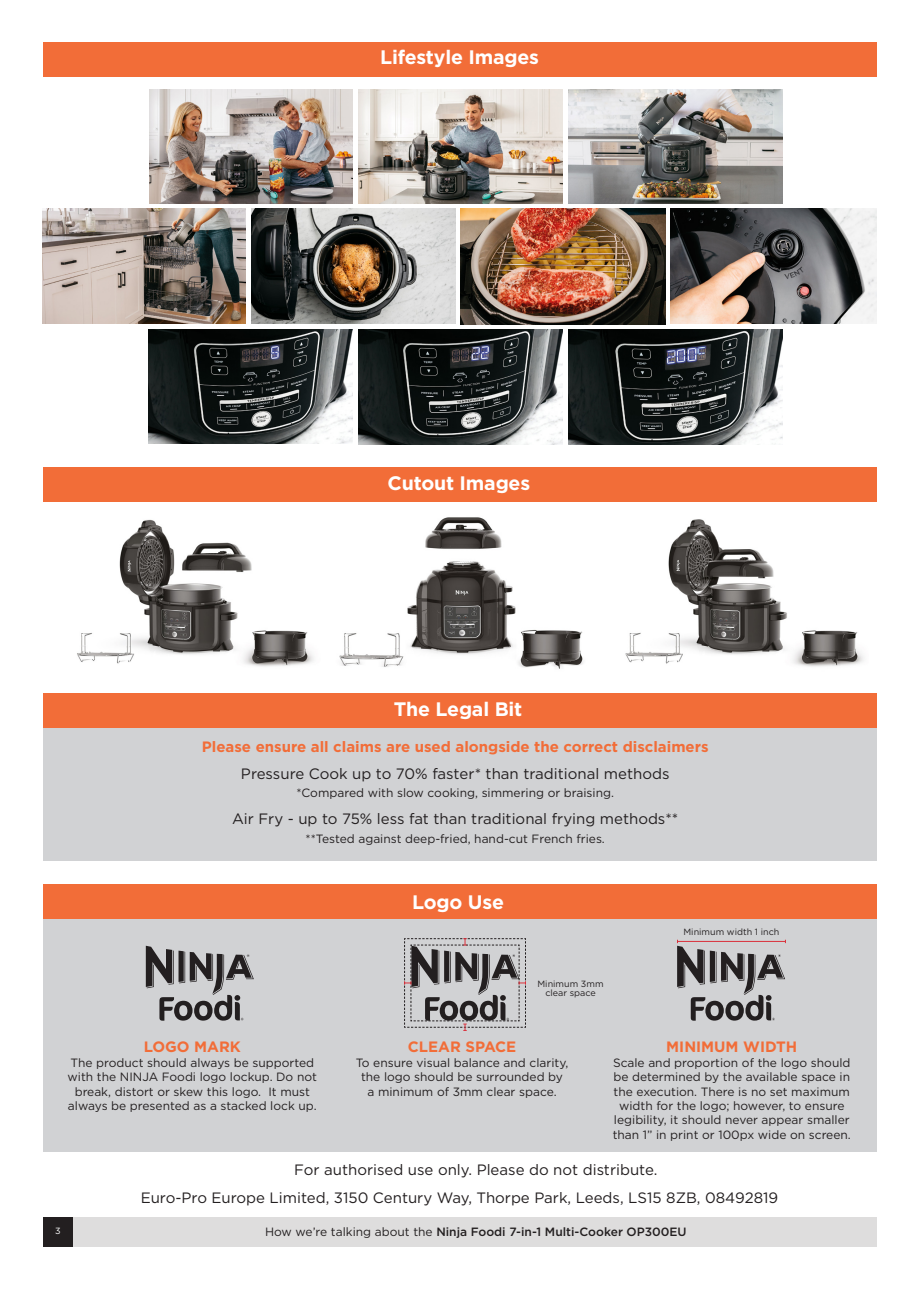
<style>
.page{position:relative;width:919px;height:1289px;background:#fff}
.page>*{position:absolute;margin:0;border:0;box-sizing:border-box;transform-origin:0 0}
.t1{font:700 19.5px "Gotham";letter-spacing:-.01em;color:#fff}
.t2{font:15px "Gotham";color:#231f20}
.t3{font:700 15px "Gotham";color:#f26d38}
.t4{font:12px/14.4px "Gotham";color:#231f20;text-align:center}
.t5{font:500 12px "Gotham";color:#231f20}
.t6{font:9px/9px "Gotham";color:#231f20;text-align:center}
.t7{font:9px "Gotham";color:#fff}
.s1{font-weight:400}
</style>
<div class="page">
<div style="left:43px;top:467px;width:833px;height:35px;background:#f26d38"></div>
<div style="left:43px;top:1216px;width:833px;height:30px;background:#dedddd"></div>
<div style="left:43px;top:1216px;width:30px;height:30px;background:#231f20"></div>
<div style="left:43px;top:727px;width:833px;height:133px;background:#d1d2d4"></div>
<div style="left:43px;top:693px;width:833px;height:34px;background:#f26d38"></div>
<div style="left:43px;top:43px;width:833px;height:34px;background:#f26d38"></div>
<img style="left:77px;top:519px;width:237px;height:148px">
<img style="left:339px;top:517px;width:245px;height:152px">
<img style="left:625px;top:519px;width:239px;height:148px">
<img style="left:149px;top:89px;width:204px;height:115px">
<img style="left:358px;top:90px;width:204px;height:114px">
<img style="left:568px;top:90px;width:214px;height:114px">
<img style="left:42px;top:209px;width:204px;height:114px">
<img style="left:251px;top:209px;width:204px;height:115px">
<img style="left:460px;top:209px;width:205px;height:115px">
<img style="left:670px;top:209px;width:206px;height:114px">
<img style="left:149px;top:329px;width:204px;height:115px">
<img style="left:358px;top:329px;width:204px;height:115px">
<img style="left:568px;top:329px;width:214px;height:115px">
<div style="left:43px;top:918px;width:833px;height:233px;background:#d1d2d4"></div>
<div style="left:43px;top:884px;width:833px;height:34px;background:#f26d38"></div>
<svg style="left:146px;top:945px;width:108px;height:75px"></svg>
<svg style="left:677px;top:939px;width:109px;height:81px"></svg>
<svg style="left:404px;top:938px;width:122px;height:93px"></svg>
<p class="t1" style="left:380px;top:45px;width:160px">Lifestyle Images</p>
<p class="t1" style="left:387px;top:470px;width:144px">Cutout Images</p>
<p class="t1" style="left:394px;top:696px;width:130px">The Legal Bit</p>
<p class="t3" style="left:202px;top:737px;width:508px">Please ensure all claims are used alongside the correct disclaimers</p>
<p class="t2" style="left:241px;top:763px;width:430px">Pressure Cook up to 70% faster* than traditional methods</p>
<p class="t4" style="left:296px;top:785px;width:319px">*Compared with slow cooking, simmering or braising.</p>
<p class="t2" style="left:232px;top:809px;width:448px">Air Fry - up to 75% less fat than traditional frying methods**</p>
<p class="t4" style="left:305px;top:830px;width:301px">**Tested against deep-fried, hand-cut French fries.</p>
<p class="t3" style="left:144px;top:1037px;width:99px">LOGO MARK</p>
<p class="t4" style="left:68px;top:1055px;width:251px">The product should always be supported with the NINJA Foodi logo lockup. Do not break, distort or skew this logo. It must always be presented as a stacked lock up.</p>
<p class="t1" style="left:412px;top:889px;width:93px">Logo Use</p>
<p class="t6" style="left:683px;top:927px;width:97px">Minimum width 1 inch</p>
<p class="t6" style="left:537px;top:978px;width:68px">Minimum 3mm clear space</p>
<p class="t3" style="left:408px;top:1037px;width:110px">CLEAR SPACE</p>
<p class="t4" style="left:355px;top:1055px;width:214px">To ensure visual balance and clarity, the logo should be surrounded by<br>a minimum of 3mm clear space.</p>
<p class="t3" style="left:666px;top:1037px;width:132px">MINIMUM WIDTH</p>
<p class="t4" style="left:612px;top:1055px;width:240px">Scale and proportion of the logo should be determined by the available space in the execution. There is no set maximum width for the logo; however, to ensure legibility, it should never appear smaller than 1” in print or 100px wide on screen.</p>
<p class="t2" style="left:294px;top:1160px;width:365px">For authorised use only. Please do not distribute.</p>
<p class="t2" style="left:141px;top:1188px;width:639px">Euro-Pro Europe Limited, 3150 Century Way, Thorpe Park, Leeds, LS15 8ZB, 08492819</p>
<p class="t7" style="left:55px;top:1224px;width:7px">3</p>
<p class="t5" style="left:265px;top:1223px;width:423px"><span class="s1">How we’re talking about the</span> Ninja Foodi 7-in-1 Multi-Cooker OP300EU</p>
</div>
